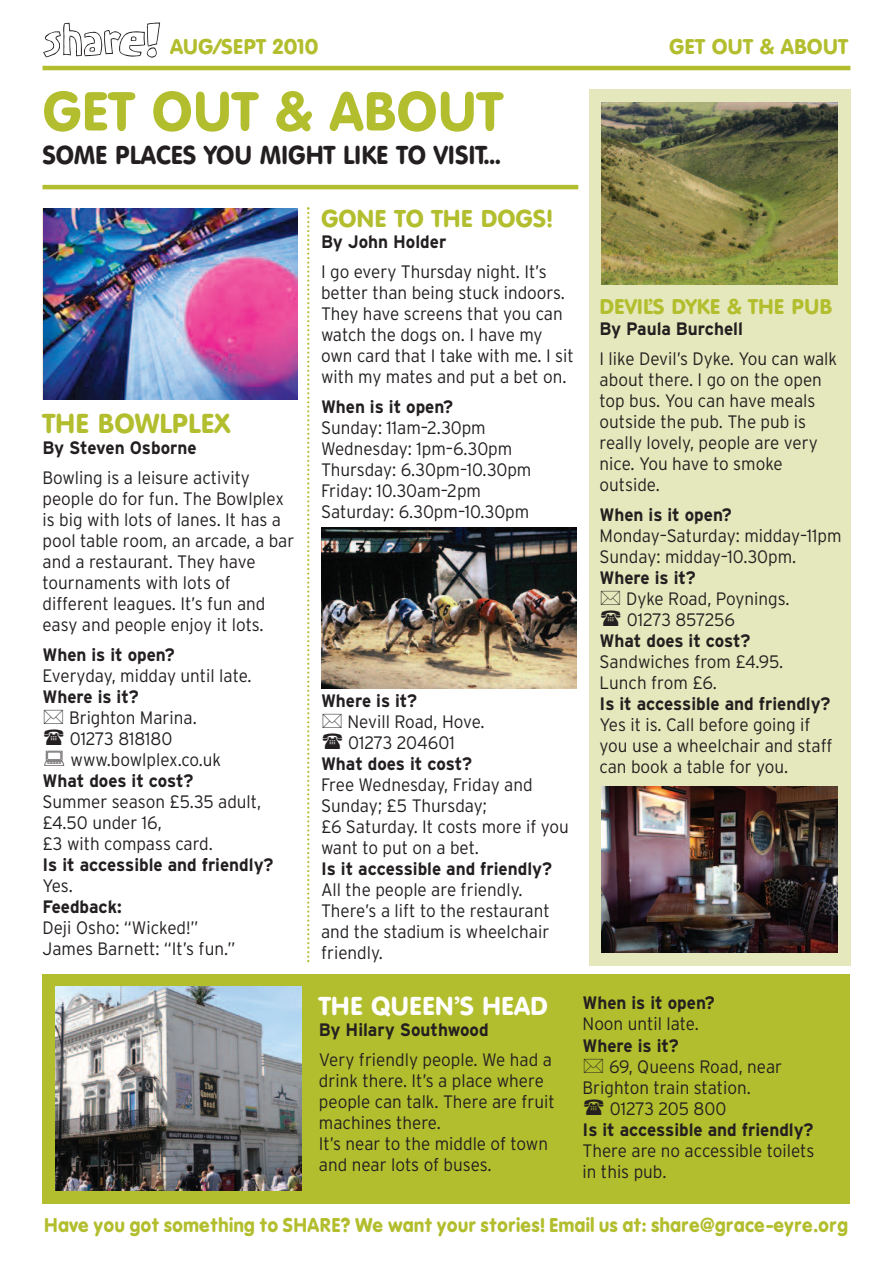
<style>
.page{position:relative;width:893px;height:1263px;background:#fff}
.page>*{position:absolute;margin:0;border:0;box-sizing:border-box;transform-origin:0 0}
.t1{font:54px "VAG Rounded BT";color:#b2be2d}
.t2{font:27px "VAG Rounded BT";color:#b2be2d}
.t3{font:25.5px "VAG Rounded BT";color:#231f20;scale:.95 1}
.t4{font:25.5px "VAG Rounded BT";color:#fff}
.t5{font:24px "VAG Rounded BT";color:#b2be2d}
.t6{font:21px "VAG Rounded BT";color:#b2be2d}
.t7{font:700 19.5px "Vagabond";letter-spacing:.005em;color:#b2be2d;scale:.95 1}
.t8{font:300 18px/21px "Interstate";color:#231f20;scale:.95 1}
.t9{font:700 18px "Interstate";color:#231f20;scale:.95 1}
</style>
<div class="page">
<div style="left:43px;top:974px;width:807px;height:229px;background:#b2be2d"></div>
<hr style="left:43px;top:66px;width:807px;height:4px;background:#b2be2d">
<svg style="left:43px;top:22px;width:117px;height:36px"></svg>
<div style="left:589px;top:89px;width:261px;height:876px;background:#e5e8bc"></div>
<hr style="left:43px;top:185px;width:535px;height:4px;background:#b2be2d">
<svg style="left:307px;top:207px;width:2px;height:755px"></svg>
<img style="left:43px;top:208px;width:255px;height:192px">
<img style="left:321px;top:527px;width:255px;height:162px">
<img style="left:602px;top:787px;width:236px;height:165px">
<img style="left:55px;top:986px;width:247px;height:205px">
<img style="left:602px;top:102px;width:236px;height:183px">
<p class="t6" style="left:170px;top:38px;width:150px">AUG/SEPT 2010</p>
<h1 class="t1" style="left:43px;top:89px;width:462px">GET OUT &amp; ABOUT</h1>
<h3 class="t3" style="left:43px;top:144px;width:484px">SOME PLACES YOU MIGHT LIKE TO VISIT...</h3>
<p class="t6" style="left:669px;top:38px;width:180px">GET OUT &amp; ABOUT</p>
<h2 class="t2" style="left:43px;top:412px;width:189px">THE BOWLPLEX</h2>
<p class="t9" style="left:43px;top:437px;width:164px">By Steven Osborne</p>
<p class="t8" style="left:43px;top:467px;width:267px">Bowling is a leisure activity people do for fun. The Bowlplex is big with lots of lanes. It has a pool table room, an arcade, a bar and a restaurant. They have tournaments with lots of different leagues. It’s fun and easy and people enjoy it lots.</p>
<p class="t9" style="left:43px;top:644px;width:141px">When is it open?</p>
<p class="t8" style="left:43px;top:665px;width:222px">Everyday, midday until late.</p>
<p class="t9" style="left:43px;top:686px;width:103px">Where is it?</p>
<p class="t8" style="left:69px;top:707px;width:162px">Brighton Marina.<br>01273 818180 www.bowlplex.co.uk</p>
<p class="t9" style="left:43px;top:770px;width:160px">What does it cost?</p>
<p class="t8" style="left:43px;top:791px;width:232px">Summer season £5.35 adult, £4.50 under 16,<br>£3 with compass card.</p>
<p class="t9" style="left:43px;top:854px;width:245px">Is it accessible and friendly?</p>
<p class="t8" style="left:43px;top:875px;width:33px">Yes.</p>
<p class="t9" style="left:43px;top:896px;width:85px">Feedback:</p>
<p class="t8" style="left:43px;top:917px;width:204px">Deji Osho: “Wicked!”<br>James Barnett: “It’s fun.”</p>
<h3 class="t5" style="left:321px;top:208px;width:234px">GONE TO THE DOGS!</h3>
<p class="t9" style="left:321px;top:231px;width:133px">By John Holder</p>
<p class="t8" style="left:321px;top:261px;width:268px">I go every Thursday night. It’s better than being stuck indoors.<br>They have screens that you can watch the dogs on. I have my own card that I take with me. I sit with my mates and put a bet on.</p>
<p class="t9" style="left:321px;top:396px;width:141px">When is it open?</p>
<p class="t8" style="left:321px;top:417px;width:223px">Sunday: 11am–2.30pm<br>Wednesday: 1pm–6.30pm<br>Thursday: 6.30pm–10.30pm<br>Friday: 10.30am–2pm<br>Saturday: 6.30pm–10.30pm</p>
<p class="t9" style="left:321px;top:690px;width:103px">Where is it?</p>
<p class="t8" style="left:348px;top:711px;width:146px">Nevill Road, Hove.<br>01273 204601</p>
<p class="t9" style="left:321px;top:753px;width:160px">What does it cost?</p>
<p class="t8" style="left:321px;top:774px;width:262px">Free Wednesday, Friday and<br>Sunday; £5 Thursday;<br>£6 Saturday. It costs more if you want to put on a bet.</p>
<p class="t9" style="left:321px;top:858px;width:245px">Is it accessible and friendly?</p>
<p class="t8" style="left:321px;top:879px;width:242px">All the people are friendly.<br>There’s a lift to the restaurant and the stadium is wheelchair friendly.</p>
<p class="t6" style="left:600px;top:298px;width:234px">DEVIL’S DYKE &amp; THE PUB</p>
<p class="t9" style="left:600px;top:318px;width:152px">By Paula Burchell</p>
<p class="t8" style="left:600px;top:348px;width:252px">I like Devil’s Dyke. You can walk about there. I go on the open top bus. You can have meals outside the pub. The pub is really lovely, people are very nice. You have to smoke outside.</p>
<p class="t9" style="left:600px;top:504px;width:141px">When is it open?</p>
<p class="t8" style="left:600px;top:525px;width:256px">Monday–Saturday: midday–11pm<br>Sunday: midday–10.30pm.</p>
<p class="t9" style="left:600px;top:567px;width:103px">Where is it?</p>
<p class="t8" style="left:626px;top:588px;width:174px">Dyke Road, Poynings.<br>01273 857256</p>
<p class="t9" style="left:600px;top:630px;width:160px">What does it cost?</p>
<p class="t8" style="left:600px;top:651px;width:195px">Sandwiches from £4.95.<br>Lunch from £6.</p>
<p class="t9" style="left:600px;top:693px;width:245px">Is it accessible and friendly?</p>
<p class="t8" style="left:600px;top:714px;width:247px">Yes it is. Call before going if you use a wheelchair and staff can book a table for you.</p>
<h3 class="t4" style="left:319px;top:995px;width:230px">THE QUEEN’S HEAD</h3>
<p class="t9" style="left:319px;top:1019px;width:180px">By Hilary Southwood</p>
<p class="t8" style="left:319px;top:1049px;width:250px">Very friendly people. We had a drink there. It’s a place where people can talk. There are fruit machines there.<br>It’s near to the middle of town and near lots of buses.</p>
<p class="t9" style="left:583px;top:993px;width:141px">When is it open?</p>
<p class="t8" style="left:583px;top:1014px;width:124px">Noon until late.</p>
<p class="t9" style="left:583px;top:1035px;width:103px">Where is it?</p>
<p class="t8" style="left:609px;top:1056px;width:184px">69, Queens Road, near</p>
<p class="t8" style="left:583px;top:1077px;width:179px">Brighton train station.</p>
<p class="t8" style="left:610px;top:1098px;width:124px">01273 205 800</p>
<p class="t9" style="left:583px;top:1119px;width:245px">Is it accessible and friendly?</p>
<p class="t8" style="left:583px;top:1140px;width:245px">There are no accessible toilets in this pub.</p>
<p class="t7" style="left:45px;top:1214px;width:847px">Have you got something to SHARE? We want your stories! Email us at: share@grace-eyre.org</p>
</div>
